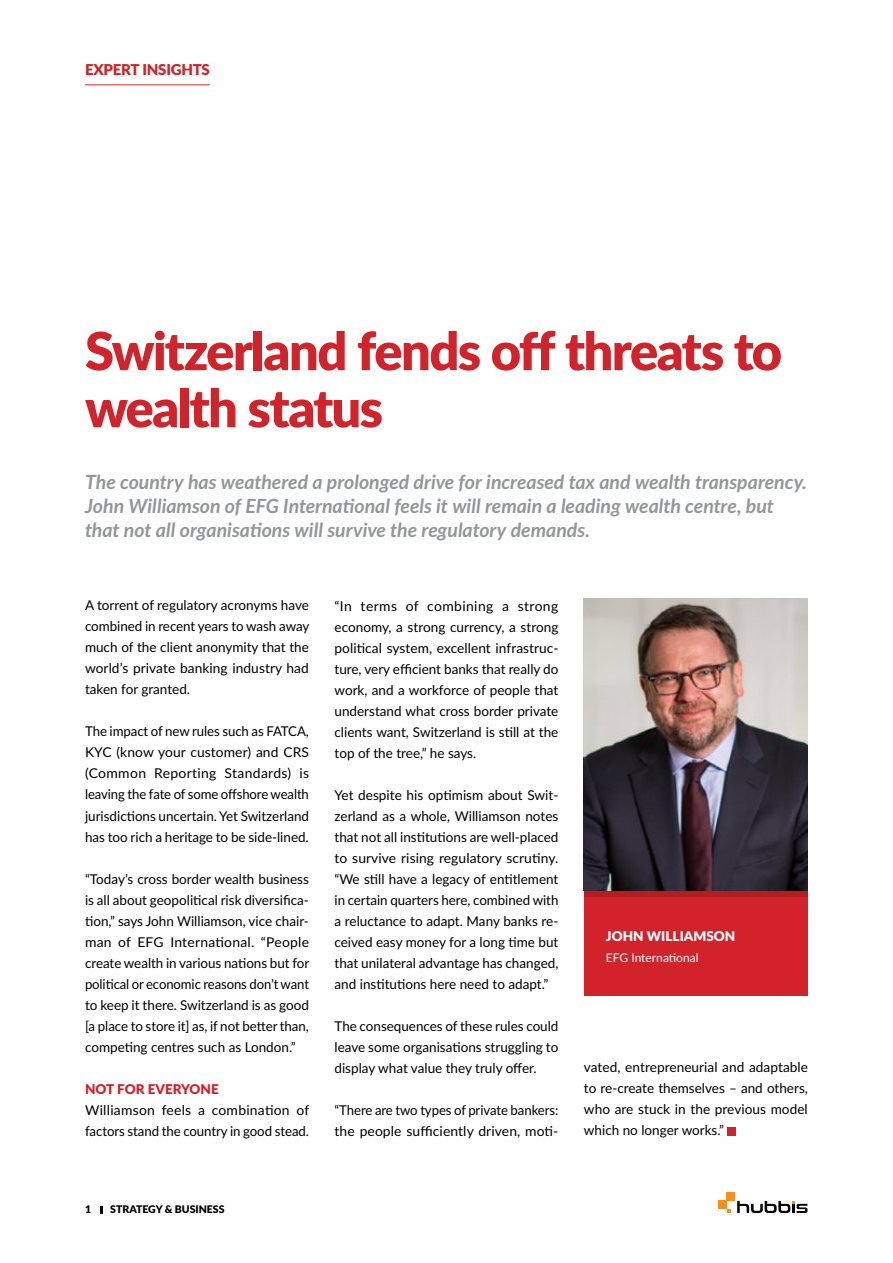
<style>
.page{position:relative;width:893px;height:1263px;background:#fff}
.page>*{position:absolute;margin:0;border:0;box-sizing:border-box;transform-origin:0 0}
.t1{font:900 52.5px/57px "Lato";letter-spacing:-.03em;color:#d2232a}
.t2{font:italic 700 19.5px/24px "Lato";color:#939598}
.t3{font:900 15px "Lato";letter-spacing:-.015em;color:#d2232a}
.t4{font:13.5px/21px "Lato";color:#000;text-align:justify}
.t5{font:900 13.5px "Lato";color:#d2232a}
.t6{font:900 13.5px "Lato";color:#fff}
.t7{font:12px "Lato";color:#fff}
.t8{font:900 10.5px "Lato";color:#000}
</style>
<div class="page">
<hr style="left:85px;top:84px;width:125px;height:1px;background:#d2232a">
<svg style="left:101px;top:1206px;width:2px;height:7px"></svg>
<div style="left:584px;top:890px;width:224px;height:106px;background:#d2232a"></div>
<div style="left:584px;top:890px;width:224px;height:7px;background:#b41d21"></div>
<div style="left:727px;top:1127px;width:9px;height:8px;background:#d2232a"></div>
<svg style="left:737px;top:1201px;width:70px;height:12px"></svg>
<div style="left:727px;top:1192px;width:8px;height:9px;background:#f78e1e"></div>
<div style="left:718px;top:1201px;width:9px;height:8px;background:#f78e1e"></div>
<svg style="left:727px;top:1209px;width:3px;height:4px"></svg>
<img style="left:584px;top:598px;width:224px;height:292px">
<p class="t3" style="left:85px;top:58px;width:126px">EXPERT INSIGHTS</p>
<h1 class="t1" style="left:85px;top:320px;width:699px">Switzerland fends off threats to wealth status</h1>
<p class="t2" style="left:85px;top:469px;width:723px">The country has weathered a prolonged drive for increased tax and wealth transparency.<br>John Williamson of EFG International feels it will remain a leading wealth centre, but that not all organisations will survive the regulatory demands.</p>
<p class="t4" style="left:85px;top:594px;width:226px">A torrent of regulatory acronyms have combined in recent years to wash away much of the client anonymity that the world’s private banking industry had taken for granted.</p>
<p class="t4" style="left:85px;top:720px;width:225px">The impact of new rules such as FATCA, KYC (know your customer) and CRS (Common Reporting Standards) is leaving the fate of some offshore wealth jurisdictions uncertain. Yet Switzerland has too rich a heritage to be side-lined.</p>
<p class="t4" style="left:85px;top:867px;width:226px">“Today’s cross border wealth business is all about geopolitical risk diversifica&shy;tion,” says John Williamson, vice chair&shy;man of EFG International. “People create wealth in various nations but for political or economic reasons don’t want to keep it there. Switzerland is as good [a place to store it] as, if not better than, competing centres such as London.”</p>
<p class="t5" style="left:85px;top:1078px;width:125px">Not for everyone</p>
<p class="t4" style="left:85px;top:1098px;width:226px">Williamson feels a combination of factors stand the country in good stead.</p>
<p class="t4" style="left:334px;top:595px;width:225px">“In terms of combining a strong economy, a strong currency, a strong political system, excellent infrastruc&shy;ture, very efficient banks that really do work, and a workforce of people that understand what cross border private clients want, Switzerland is still at the top of the tree,” he says.</p>
<p class="t4" style="left:334px;top:784px;width:225px">Yet despite his optimism about Swit&shy;zerland as a whole, Williamson notes that not all institutions are well-placed to survive rising regulatory scrutiny. “We still have a legacy of entitlement in certain quarters here, combined with a reluctance to adapt. Many banks re&shy;ceived easy money for a long time but that unilateral advantage has changed, and institutions here need to adapt.”</p>
<p class="t4" style="left:334px;top:1015px;width:225px">The consequences of these rules could leave some organisations struggling to display what value they truly offer.</p>
<p class="t4" style="left:334px;top:1099px;width:225px">“There are two types of private bankers: the people sufficiently driven, moti-</p>
<p class="t6" style="left:606px;top:926px;width:129px">John Williamson</p>
<p class="t7" style="left:606px;top:949px;width:94px">EFG International</p>
<p class="t4" style="left:584px;top:1056px;width:225px">vated, entrepreneurial and adaptable to re-create themselves – and others, who are stuck in the previous model which no longer works.”</p>
<p class="t8" style="left:85px;top:1201px;width:8px">1</p>
<p class="t8" style="left:110px;top:1201px;width:116px">STRATEGY &amp; BUSINESS</p>
</div>
